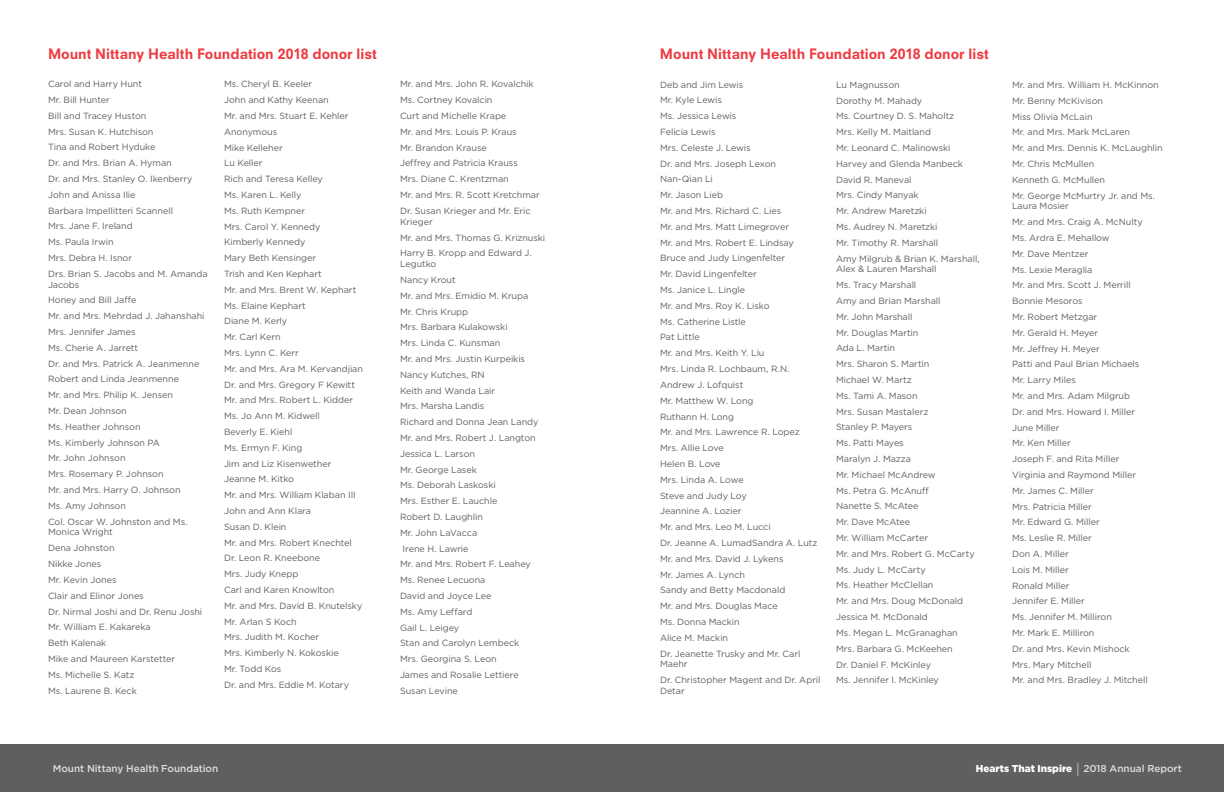
<style>
.page{position:relative;width:1224px;height:792px;background:#fff}
.page>*{position:absolute;margin:0;border:0;box-sizing:border-box;transform-origin:0 0}
.t1{font:800 14px "Neuzeit SLT Std";color:#ee3a41}
.t2{font:900 10px "Gotham HTF";color:#fff}
.t3{font:500 10px "Gotham HTF";letter-spacing:-.005em;color:#dcdddf}
.t4{font:9px/15.8px "Gotham HTF";color:#5f5f62}
.s1{font-weight:400;font-size:14px;color:#dcdddf}
.s2{font-weight:500;color:#dcdddf}
</style>
<div class="page">
<div style="left:0;top:744px;width:1224px;height:48px;background:#5f5f62"></div>
<h1 class="t1" style="left:48px;top:45px;width:330px">Mount Nittany Health Foundation 2018 donor list</h1>
<h1 class="t1" style="left:660px;top:45px;width:330px">Mount Nittany Health Foundation 2018 donor list</h1>
<p class="t4" style="left:48px;top:76px;width:161px">Carol and Harry Hunt<br>Mr. Bill Hunter<br>Bill and Tracey Huston<br>Mrs. Susan K. Hutchison<br>Tina and Robert Hyduke<br>Dr. and Mrs. Brian A. Hyman<br>Dr. and Mrs. Stanley O. Ikenberry<br>John and Anissa Ilie<br>Barbara Impellitteri Scannell<br>Mrs. Jane F. Ireland<br>Ms. Paula Irwin<br>Mrs. Debra H. Isnor<br>Drs. Brian S. Jacobs and M. Amanda</p>
<p class="t4" style="left:48px;top:276px;width:158px">Jacobs<br>Honey and Bill Jaffe<br>Mr. and Mrs. Mehrdad J. Jahanshahi<br>Mrs. Jennifer James<br>Ms. Cherie A. Jarrett<br>Dr. and Mrs. Patrick A. Jeanmenne<br>Robert and Linda Jeanmenne<br>Mr. and Mrs. Philip K. Jensen<br>Mr. Dean Johnson<br>Ms. Heather Johnson<br>Ms. Kimberly Johnson PA<br>Mr. John Johnson<br>Mrs. Rosemary P. Johnson<br>Mr. and Mrs. Harry O. Johnson<br>Ms. Amy Johnson<br>Col. Oscar W. Johnston and Ms.</p>
<p class="t4" style="left:48px;top:524px;width:156px">Monica Wright<br>Dena Johnston<br>Nikke Jones<br>Mr. Kevin Jones<br>Clair and Elinor Jones<br>Dr. Nirmal Joshi and Dr. Renu Joshi<br>Mr. William E. Kakareka<br>Beth Kalenak<br>Mike and Maureen Karstetter<br>Ms. Michelle S. Katz<br>Ms. Laurene B. Keck</p>
<p class="t4" style="left:224px;top:76px;width:141px">Ms. Cheryl B. Keeler<br>John and Kathy Keenan<br>Mr. and Mrs. Stuart E. Kehler<br>Anonymous<br>Mike Kelleher<br>Lu Keller<br>Rich and Teresa Kelley<br>Ms. Karen L. Kelly<br>Ms. Ruth Kempner<br>Mrs. Carol Y. Kennedy<br>Kimberly Kennedy<br>Mary Beth Kensinger<br>Trish and Ken Kephart<br>Mr. and Mrs. Brent W. Kephart<br>Ms. Elaine Kephart<br>Diane M. Kerly<br>Mr. Carl Kern<br>Mrs. Lynn C. Kerr<br>Mr. and Mrs. Ara M. Kervandjian<br>Dr. and Mrs. Gregory F Kewitt<br>Mr. and Mrs. Robert L. Kidder<br>Ms. Jo Ann M. Kidwell<br>Beverly E. Kiehl<br>Ms. Ermyn F. King<br>Jim and Liz Kisenwether<br>Jeanne M. Kitko<br>Mr. and Mrs. William Klaban III<br>John and Ann Klara<br>Susan D. Klein<br>Mr. and Mrs. Robert Knechtel<br>Dr. Leon R. Kneebone<br>Mrs. Judy Knepp<br>Carl and Karen Knowlton<br>Mr. and Mrs. David B. Knutelsky<br>Mr. Arlan S Koch<br>Mrs. Judith M. Kocher<br>Mrs. Kimberly N. Kokoskie<br>Mr. Todd Kos<br>Dr. and Mrs. Eddie M. Kotary</p>
<p class="t4" style="left:400px;top:76px;width:141px">Mr. and Mrs. John R. Kovalchik<br>Ms. Cortney Kovalcin<br>Curt and Michelle Krape<br>Mr. and Mrs. Louis P. Kraus<br>Mr. Brandon Krause<br>Jeffrey and Patricia Krauss<br>Mrs. Diane C. Krentzman<br>Mr. and Mrs. R. Scott Kretchmar<br>Dr. Susan Krieger and Mr. Eric</p>
<p class="t4" style="left:660px;top:76px;width:159px">Deb and Jim Lewis<br>Mr. Kyle Lewis<br>Ms. Jessica Lewis<br>Felicia Lewis<br>Mrs. Celeste J. Lewis<br>Dr. and Mrs. Joseph Lexon<br>Nan-Qian Li<br>Mr. Jason Lieb<br>Mr. and Mrs. Richard C. Lies<br>Mr. and Mrs. Matt Limegrover<br>Mr. and Mrs. Robert E. Lindsay<br>Bruce and Judy Lingenfelter<br>Mr. David Lingenfelter<br>Ms. Janice L. Lingle<br>Mr. and Mrs. Roy K. Lisko<br>Ms. Catherine Listle<br>Pat Little<br>Mr. and Mrs. Keith Y. Liu<br>Mrs. Linda R. Lochbaum, R.N.<br>Andrew J. Lofquist<br>Mr. Matthew W. Long<br>Ruthann H. Long<br>Mr. and Mrs. Lawrence R. Lopez<br>Mrs. Allie Love<br>Helen B. Love<br>Mrs. Linda A. Lowe<br>Steve and Judy Loy<br>Jeannine A. Lozier<br>Mr. and Mrs. Leo M. Lucci<br>Dr. Jeanne A. LumadSandra A. Lutz<br>Mr. and Mrs. David J. Lykens<br>Mr. James A. Lynch<br>Sandy and Betty Macdonald<br>Mr. and Mrs. Douglas Mace<br>Ms. Donna Mackin<br>Alice M. Mackin<br>Dr. Jeanette Trusky and Mr. Carl</p>
<p class="t4" style="left:660px;top:656px;width:162px">Maehr<br>Dr. Christopher Magent and Dr. April</p>
<p class="t4" style="left:660px;top:683px;width:26px">Detar</p>
<p class="t4" style="left:836px;top:77px;width:145px">Lu Magnusson<br>Dorothy M. Mahady<br>Ms. Courtney D. S. Maholtz<br>Mrs. Kelly M. Maitland<br>Mr. Leonard C. Malinowski<br>Harvey and Glenda Manbeck<br>David R. Maneval<br>Mrs. Cindy Manyak<br>Mr. Andrew Maretzki<br>Ms. Audrey N. Maretzki<br>Mr. Timothy R. Marshall<br>Amy Milgrub &amp; Brian K. Marshall,</p>
<p class="t4" style="left:836px;top:261px;width:140px">Alex &amp; Lauren Marshall<br>Ms. Tracy Marshall<br>Amy and Brian Marshall<br>Mr. John Marshall<br>Mr. Douglas Martin<br>Ada L. Martin<br>Mrs. Sharon S. Martin<br>Michael W. Martz<br>Ms. Tami A. Mason<br>Mrs. Susan Mastalerz<br>Stanley P. Mayers<br>Ms. Patti Mayes<br>Maralyn J. Mazza<br>Mr. Michael McAndrew<br>Ms. Petra G. McAnuff<br>Nanette S. McAtee<br>Mr. Dave McAtee<br>Mr. William McCarter<br>Mr. and Mrs. Robert G. McCarty<br>Ms. Judy L. McCarty<br>Ms. Heather McClellan<br>Mr. and Mrs. Doug McDonald<br>Jessica M. McDonald<br>Ms. Megan L. McGranaghan<br>Mrs. Barbara G. McKeehen<br>Dr. Daniel F. McKinley<br>Ms. Jennifer I. McKinley</p>
<p class="t4" style="left:400px;top:213px;width:147px">Krieger<br>Mr. and Mrs. Thomas G. Kriznuski<br>Harry B. Kropp and Edward J.</p>
<p class="t4" style="left:400px;top:256px;width:140px">Legutko<br>Nancy Krout<br>Mr. and Mrs. Emidio M. Krupa<br>Mr. Chris Krupp<br>Mrs. Barbara Kulakowski<br>Mrs. Linda C. Kunsman<br>Mr. and Mrs. Justin Kurpeikis<br>Nancy Kutches, RN<br>Keith and Wanda Lair<br>Mrs. Marsha Landis<br>Richard and Donna Jean Landy<br>Mr. and Mrs. Robert J. Langton<br>Jessica L. Larson<br>Mr. George Lasek<br>Ms. Deborah Laskoski<br>Mrs. Esther E. Lauchle<br>Robert D. Laughlin<br>Mr. John LaVacca<br>Irene H. Lawrie<br>Mr. and Mrs. Robert F. Leahey<br>Ms. Renee Lecuona<br>David and Joyce Lee<br>Ms. Amy Leffard<br>Gail L. Leigey<br>Stan and Carolyn Lembeck<br>Mrs. Georgina S. Leon<br>James and Rosalie Lettiere<br>Susan Levine</p>
<p class="t4" style="left:1012px;top:77px;width:152px">Mr. and Mrs. William H. McKinnon<br>Mr. Benny McKivison<br>Miss Olivia McLain<br>Mr. and Mrs. Mark McLaren<br>Mr. and Mrs. Dennis K. McLaughlin<br>Mr. Chris McMullen<br>Kenneth G. McMullen<br>Mr. George McMurtry Jr. and Ms.</p>
<p class="t4" style="left:1012px;top:198px;width:137px">Laura Mosier<br>Mr. and Mrs. Craig A. McNulty<br>Ms. Ardra E. Mehallow<br>Mr. Dave Mentzer<br>Ms. Lexie Meraglia<br>Mr. and Mrs. Scott J. Merrill<br>Bonnie Mesoros<br>Mr. Robert Metzgar<br>Mr. Gerald H. Meyer<br>Mr. Jeffrey H. Meyer<br>Patti and Paul Brian Michaels<br>Mr. Larry Miles<br>Mr. and Mrs. Adam Milgrub<br>Dr. and Mrs. Howard I. Miller<br>June Miller<br>Mr. Ken Miller<br>Joseph F. and Rita Miller<br>Virginia and Raymond Miller<br>Mr. James C. Miller<br>Mrs. Patricia Miller<br>Mr. Edward G. Miller<br>Ms. Leslie R. Miller<br>Don A. Miller<br>Lois M. Miller<br>Ronald Miller<br>Jennifer E. Miller<br>Ms. Jennifer M. Milliron<br>Mr. Mark E. Milliron<br>Dr. and Mrs. Kevin Mishock<br>Mrs. Mary Mitchell<br>Mr. and Mrs. Bradley J. Mitchell</p>
<p class="t3" style="left:53px;top:763px;width:167px">Mount Nittany Health Foundation</p>
<p class="t2" style="left:976px;top:763px;width:207px">Hearts That Inspire <span class="s1">|</span> <span class="s2">2018 Annual Report</span></p>
</div>
